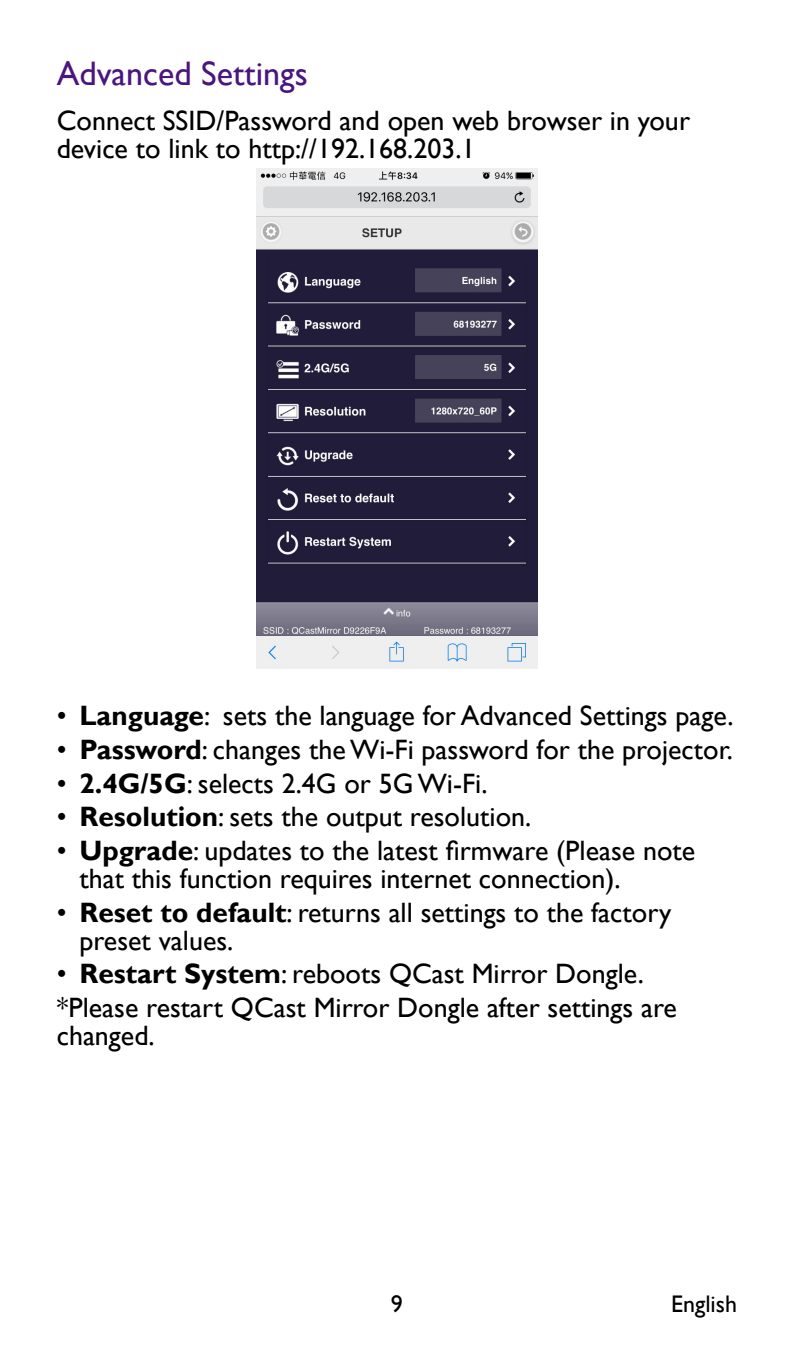
<style>
.page{position:relative;width:794px;height:1361px;background:#fff}
.page>*{position:absolute;margin:0;border:0;box-sizing:border-box;transform-origin:0 0}
.t1{font:34px "Gill Sans";color:#4a167d}
.t2{font:28px/28px "Gill Sans";color:#000}
.t3{font:24px "Gill Sans";color:#000}
.s1{font-weight:700}
</style>
<div class="page">
<img style="left:256px;top:168px;width:281px;height:500px">
<p class="t1" style="left:57px;top:54px;width:252px">Advanced Settings</p>
<p class="t2" style="left:57px;top:107px;width:635px">Connect SSID/Password and open web browser in your device to link to http://192.168.203.1</p>
<p class="t2" style="left:57px;top:702px;width:678px">• <span class="s1">Language</span>: sets the language for Advanced Settings page.</p>
<p class="t2" style="left:57px;top:736px;width:678px">• <span class="s1">Password</span>: changes the Wi-Fi password for the projector.</p>
<p class="t2" style="left:57px;top:770px;width:432px">• <span class="s1">2.4G/5G</span>: selects 2.4G or 5G Wi-Fi.</p>
<p class="t2" style="left:57px;top:803px;width:476px">• <span class="s1">Resolution</span>: sets the output resolution.</p>
<p class="t2" style="left:79px;top:837px;width:617px;text-indent:-23px">• <span class="s1">Upgrade</span>: updates to the latest firmware (Please note that this function requires internet connection).</p>
<p class="t2" style="left:79px;top:899px;width:593px;text-indent:-23px">• <span class="s1">Reset to default</span>: returns all settings to the factory preset values.</p>
<p class="t2" style="left:57px;top:958px;width:622px;line-height:33.6px">• <span class="s1">Restart System</span>: reboots QCast Mirror Dongle. *Please restart QCast Mirror Dongle after settings are</p>
<p class="t2" style="left:57px;top:1022px;width:100px">changed.</p>
<p class="t3" style="left:391px;top:1290px;width:13px">9</p>
<p class="t3" style="left:671px;top:1290px;width:67px">English</p>
</div>
